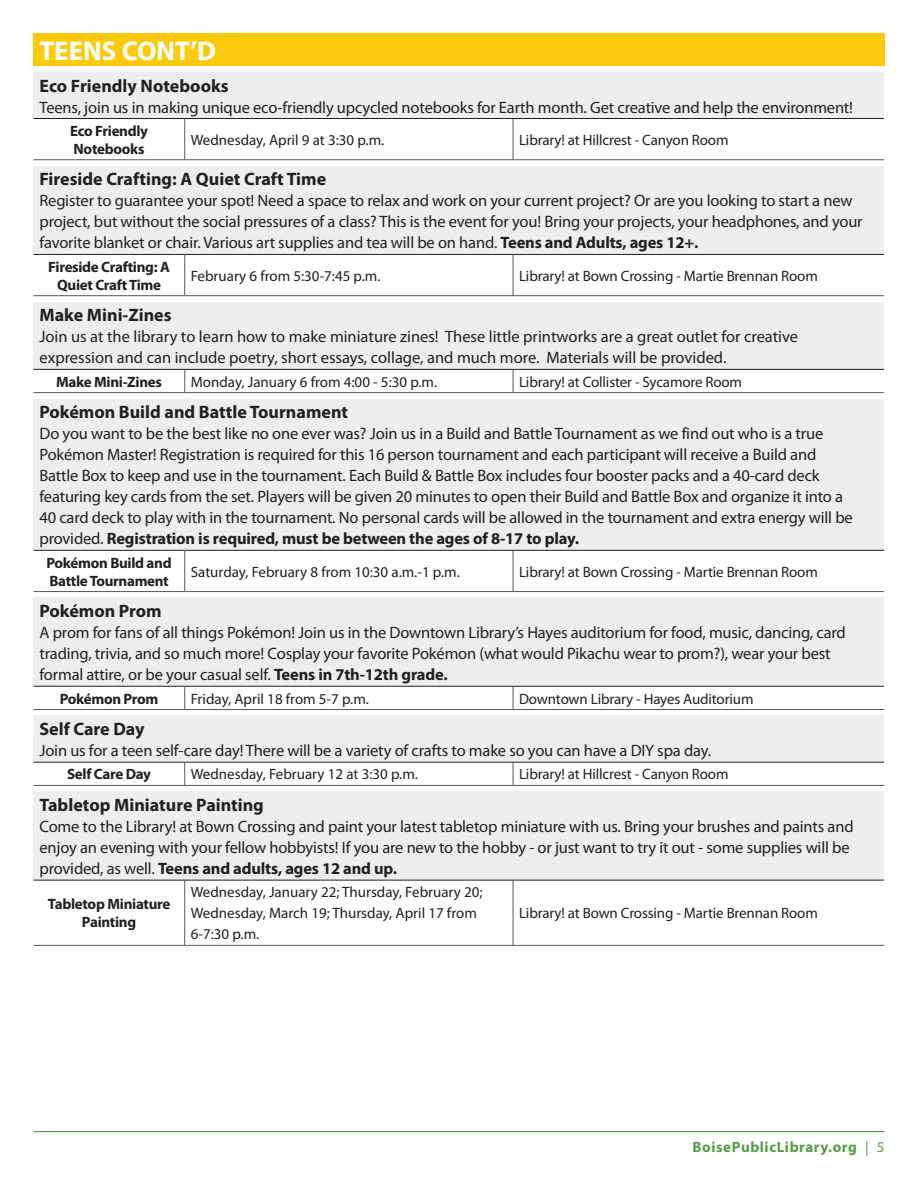
<style>
.page{position:relative;width:918px;height:1188px;background:#fff}
.page>*{position:absolute;margin:0;border:0;box-sizing:border-box;transform-origin:0 0}
.Table_-_Section_1_Title{font:700 27px "Myriad Pro";color:#fff}
.Table_-_Section_2_Title{font:700 18px "Myriad Pro";color:#231f20}
.Table_-_Copy{font:16.5px/21px "Myriad Pro";letter-spacing:-.01em;color:#231f20}
.Table_-_Copy-2{font:15px/21px "Myriad Pro";letter-spacing:-.01em;color:#231f20}
.Table_-_Program_Name{font:700 15px/18px "Myriad Pro";letter-spacing:-.02em;color:#231f20}
.t1{font:700 15px "Myriad Pro";letter-spacing:.04em;color:#559d43}
.s1{font-weight:700}
.s2{font-weight:400}
</style>
<div class="page">
<hr style="left:34px;top:1131px;width:851px;height:1px;background:#559d43">
<div style="left:33px;top:34px;width:852px;height:32px;background:#fbca0c"></div>
<div style="left:33px;top:72px;width:851px;height:46px;background:#eeeeef"></div>
<hr style="left:184px;top:119px;width:1px;height:41px;background:#57585a">
<hr style="left:513px;top:119px;width:1px;height:41px;background:#57585a">
<hr style="left:33px;top:118px;width:152px;height:1px;background:#231f20">
<hr style="left:185px;top:118px;width:328px;height:1px;background:#231f20">
<hr style="left:513px;top:118px;width:371px;height:1px;background:#231f20">
<hr style="left:33px;top:159px;width:152px;height:1px;background:#57585a">
<hr style="left:185px;top:159px;width:328px;height:1px;background:#57585a">
<hr style="left:513px;top:159px;width:371px;height:1px;background:#57585a">
<div style="left:33px;top:166px;width:851px;height:88px;background:#eeeeef"></div>
<hr style="left:184px;top:255px;width:1px;height:41px;background:#57585a">
<hr style="left:513px;top:255px;width:1px;height:41px;background:#57585a">
<hr style="left:33px;top:254px;width:152px;height:1px;background:#231f20">
<hr style="left:185px;top:254px;width:328px;height:1px;background:#231f20">
<hr style="left:513px;top:254px;width:371px;height:1px;background:#231f20">
<hr style="left:33px;top:295px;width:152px;height:1px;background:#57585a">
<hr style="left:185px;top:295px;width:328px;height:1px;background:#57585a">
<hr style="left:513px;top:295px;width:371px;height:1px;background:#57585a">
<div style="left:33px;top:302px;width:851px;height:67px;background:#eeeeef"></div>
<svg style="left:184px;top:370px;width:330px;height:22px"></svg>
<hr style="left:33px;top:369px;width:152px;height:1px;background:#231f20">
<hr style="left:185px;top:369px;width:328px;height:1px;background:#231f20">
<hr style="left:513px;top:369px;width:371px;height:1px;background:#231f20">
<hr style="left:33px;top:392px;width:152px;height:1px;background:#57585a">
<hr style="left:185px;top:392px;width:328px;height:1px;background:#57585a">
<hr style="left:513px;top:392px;width:371px;height:1px;background:#57585a">
<div style="left:33px;top:399px;width:851px;height:151px;background:#eeeeef"></div>
<hr style="left:184px;top:551px;width:1px;height:40px;background:#57585a">
<hr style="left:513px;top:551px;width:1px;height:40px;background:#57585a">
<hr style="left:33px;top:550px;width:152px;height:1px;background:#231f20">
<hr style="left:185px;top:550px;width:328px;height:1px;background:#231f20">
<hr style="left:513px;top:550px;width:371px;height:1px;background:#231f20">
<hr style="left:33px;top:591px;width:152px;height:1px;background:#57585a">
<hr style="left:185px;top:591px;width:328px;height:1px;background:#57585a">
<hr style="left:513px;top:591px;width:371px;height:1px;background:#57585a">
<div style="left:33px;top:598px;width:851px;height:88px;background:#eeeeef"></div>
<svg style="left:184px;top:687px;width:330px;height:22px"></svg>
<hr style="left:33px;top:686px;width:152px;height:1px;background:#231f20">
<hr style="left:185px;top:686px;width:328px;height:1px;background:#231f20">
<hr style="left:513px;top:686px;width:371px;height:1px;background:#231f20">
<hr style="left:33px;top:709px;width:152px;height:1px;background:#57585a">
<hr style="left:185px;top:709px;width:328px;height:1px;background:#57585a">
<hr style="left:513px;top:709px;width:371px;height:1px;background:#57585a">
<div style="left:33px;top:716px;width:851px;height:46px;background:#eeeeef"></div>
<svg style="left:34px;top:763px;width:849px;height:22px"></svg>
<hr style="left:33px;top:762px;width:152px;height:1px;background:#231f20">
<hr style="left:185px;top:762px;width:328px;height:1px;background:#231f20">
<hr style="left:513px;top:762px;width:371px;height:1px;background:#231f20">
<hr style="left:33px;top:785px;width:152px;height:1px;background:#57585a">
<hr style="left:185px;top:785px;width:328px;height:1px;background:#57585a">
<hr style="left:513px;top:785px;width:371px;height:1px;background:#57585a">
<div style="left:33px;top:792px;width:851px;height:88px;background:#eeeeef"></div>
<svg style="left:33px;top:881px;width:851px;height:64px"></svg>
<hr style="left:184px;top:880px;width:1px;height:65px;background:#57585a">
<hr style="left:513px;top:880px;width:1px;height:65px;background:#57585a">
<hr style="left:33px;top:880px;width:152px;height:1px;background:#231f20">
<hr style="left:185px;top:880px;width:328px;height:1px;background:#231f20">
<hr style="left:513px;top:880px;width:371px;height:1px;background:#231f20">
<hr style="left:33px;top:945px;width:152px;height:1px;background:#57585a">
<hr style="left:185px;top:945px;width:328px;height:1px;background:#57585a">
<hr style="left:513px;top:945px;width:371px;height:1px;background:#57585a">
<p class="Table_-_Section_1_Title" style="left:39px;top:33px;width:178px">TEENS CONT’D</p>
<p class="Table_-_Section_2_Title" style="left:39px;top:74px;width:191px">Eco Friendly Notebooks</p>
<p class="Table_-_Copy" style="left:39px;top:96px;width:815px">Teens, join us in making unique eco-friendly upcycled notebooks for Earth month. Get creative and help the environment!</p>
<p class="Table_-_Program_Name" style="left:70px;top:121px;width:79px">Eco Friendly<br>Notebooks</p>
<p class="Table_-_Copy-2" style="left:191px;top:129px;width:195px">Wednesday, April 9 at 3:30 p.m.</p>
<p class="Table_-_Copy-2" style="left:519px;top:129px;width:211px">Library! at Hillcrest - Canyon Room</p>
<p class="Table_-_Section_2_Title" style="left:39px;top:168px;width:288px">Fireside Crafting: A Quiet Craft Time</p>
<p class="Table_-_Copy" style="left:39px;top:190px;width:825px">Register to guarantee your spot! Need a space to relax and work on your current project? Or are you looking to start a new project, but without the social pressures of a class? This is the event for you! Bring your projects, your headphones, and your favorite blanket or chair. Various art supplies and tea will be on hand. <span class="s1">Teens and Adults, ages 12+.</span></p>
<p class="Table_-_Program_Name" style="left:48px;top:257px;width:123px;text-align:center">Fireside Crafting: A<br>Quiet Craft Time</p>
<p class="Table_-_Copy-2" style="left:191px;top:265px;width:191px">February 6 from 5:30-7:45 p.m.</p>
<p class="Table_-_Copy-2" style="left:519px;top:265px;width:300px">Library! at Bown Crossing - Martie Brennan Room</p>
<p class="Table_-_Section_2_Title" style="left:39px;top:304px;width:134px">Make Mini-Zines</p>
<p class="Table_-_Copy" style="left:39px;top:326px;width:760px">Join us at the library to learn how to make miniature zines! These little printworks are a great outlet for creative expression and can include poetry, short essays, collage, and much more. Materials will be provided.</p>
<p class="Table_-_Program_Name" style="left:56px;top:372px;width:107px">Make Mini-Zines</p>
<p class="Table_-_Copy-2" style="left:191px;top:371px;width:248px">Monday, January 6 from 4:00 - 5:30 p.m.</p>
<p class="Table_-_Copy-2" style="left:519px;top:371px;width:225px">Library! at Collister - Sycamore Room</p>
<p class="Table_-_Section_2_Title" style="left:39px;top:401px;width:310px">Pokémon Build and Battle Tournament</p>
<p class="Table_-_Copy" style="left:39px;top:423px;width:815px">Do you want to be the best like no one ever was? Join us in a Build and Battle Tournament as we find out who is a true Pokémon Master! Registration is required for this 16 person tournament and each participant will receive a Build and Battle Box to keep and use in the tournament. Each Build &amp; Battle Box includes four booster packs and a 40-card deck featuring key cards from the set. Players will be given 20 minutes to open their Build and Battle Box and organize it into a 40 card deck to play with in the tournament. No personal cards will be allowed in the tournament and extra energy will be provided. <span class="s1">Registration is required, must be between the ages of 8-17 to play.</span></p>
<p class="Table_-_Program_Name" style="left:47px;top:553px;width:127px">Pokémon Build and<br>Battle Tournament</p>
<p class="Table_-_Copy-2" style="left:191px;top:561px;width:271px">Saturday, February 8 from 10:30 a.m.-1 p.m.</p>
<p class="Table_-_Copy-2" style="left:519px;top:561px;width:300px">Library! at Bown Crossing - Martie Brennan Room</p>
<p class="Table_-_Section_2_Title" style="left:39px;top:599px;width:124px">Pokémon Prom</p>
<p class="Table_-_Copy" style="left:39px;top:622px;width:808px">A prom for fans of all things Pokémon! Join us in the Downtown Library’s Hayes auditorium for food, music, dancing, card trading, trivia, and so much more! Cosplay your favorite Pokémon (what would Pikachu wear to prom?), wear your best formal attire, or be your casual self. <span class="s1">Teens in 7th-12th grade.</span></p>
<p class="Table_-_Program_Name" style="left:60px;top:689px;width:100px">Pokémon Prom</p>
<p class="Table_-_Copy-2" style="left:191px;top:688px;width:180px">Friday, April 18 from 5-7 p.m.</p>
<p class="Table_-_Copy-2" style="left:519px;top:688px;width:236px">Downtown Library - Hayes Auditorium</p>
<p class="Table_-_Section_2_Title" style="left:39px;top:717px;width:107px">Self Care Day</p>
<p class="Table_-_Copy" style="left:39px;top:740px;width:673px">Join us for a teen self-care day! There will be a variety of crafts to make so you can have a DIY spa day.</p>
<p class="Table_-_Program_Name" style="left:67px;top:765px;width:86px">Self Care Day</p>
<p class="Table_-_Copy-2" style="left:191px;top:764px;width:229px">Wednesday, February 12 at 3:30 p.m.</p>
<p class="Table_-_Copy-2" style="left:519px;top:764px;width:211px">Library! at Hillcrest - Canyon Room</p>
<p class="Table_-_Section_2_Title" style="left:39px;top:793px;width:226px">Tabletop Miniature Painting</p>
<p class="Table_-_Copy" style="left:39px;top:816px;width:816px">Come to the Library! at Bown Crossing and paint your latest tabletop miniature with us. Bring your brushes and paints and enjoy an evening with your fellow hobbyists! If you are new to the hobby - or just want to try it out - some supplies will be provided, as well. <span class="s1">Teens and adults, ages 12 and up.</span></p>
<p class="Table_-_Program_Name" style="left:48px;top:895px;width:124px;text-align:center">Tabletop Miniature<br>Painting</p>
<p class="Table_-_Copy-2" style="left:191px;top:882px;width:293px">Wednesday, January 22; Thursday, February 20;<br>Wednesday, March 19; Thursday, April 17 from<br>6-7:30 p.m.</p>
<p class="Table_-_Copy-2" style="left:519px;top:903px;width:300px">Library! at Bown Crossing - Martie Brennan Room</p>
<p class="t1" style="left:692px;top:1138px;width:194px">BoisePublicLibrary.org <span class="s2">| 5</span></p>
</div>
